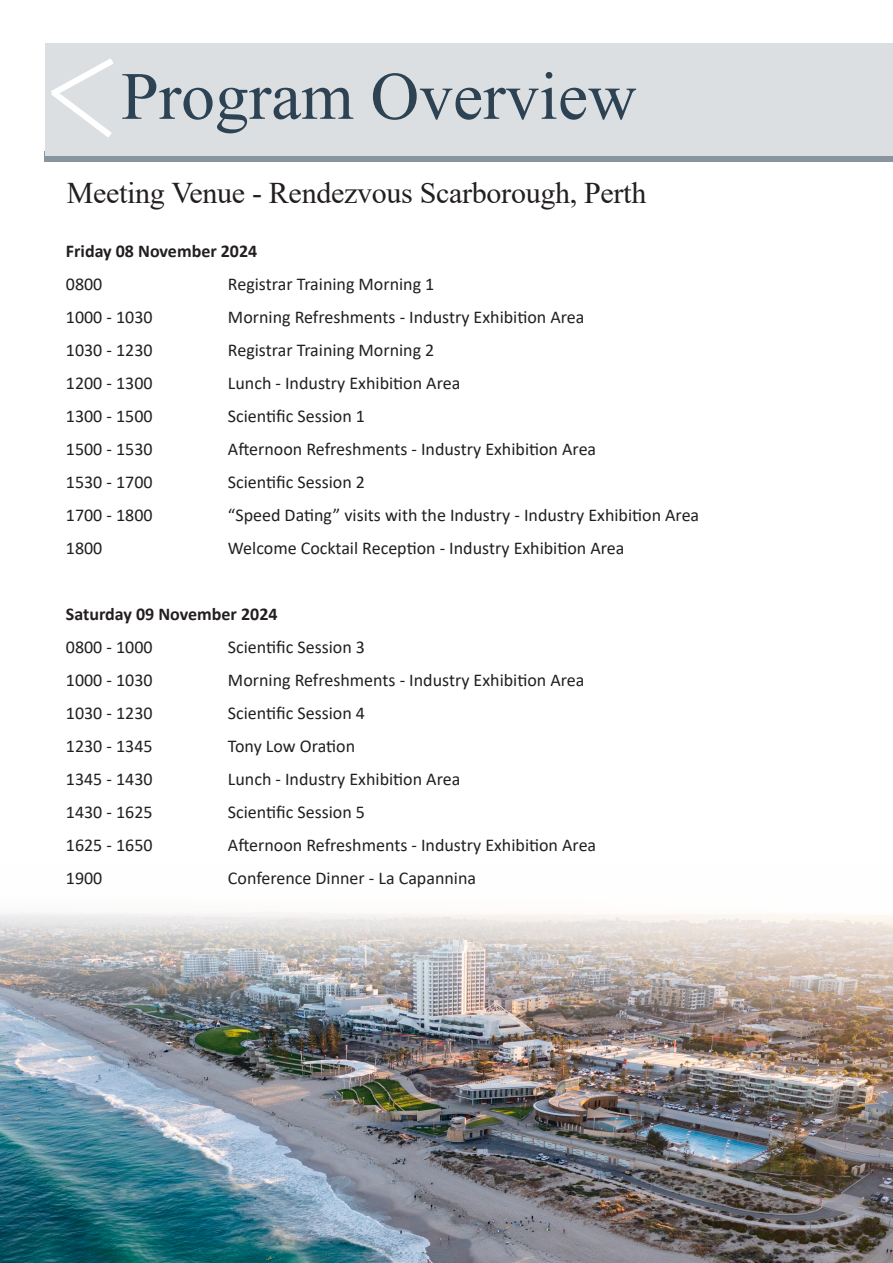
<style>
.page{position:relative;width:893px;height:1263px;background:#fff}
.page>*{position:absolute;margin:0;border:0;box-sizing:border-box;transform-origin:0 0}
.t1{font:67.5px "Times New Roman";color:#2d4253}
.t2{font:30px "Times New Roman";letter-spacing:-.01em;color:#231f20}
.t3{font:18px "Calibri";color:#231f20}
.t4{font:700 18px "Calibri";color:#231f20}
</style>
<div class="page">
<div style="left:45px;top:152px;width:848px;height:10px;background:#88959e"></div>
<div style="left:45px;top:43px;width:848px;height:113px;background:#dbdfe2"></div>
<svg style="left:51px;top:58px;width:63px;height:80px"></svg>
<img style="left:0;top:912px;width:893px;height:351px">
<p class="t1" style="left:121px;top:49px;width:517px">Program Overview</p>
<p class="t2" style="left:67px;top:172px;width:581px">Meeting Venue - Rendezvous Scarborough, Perth</p>
<p class="t4" style="left:66px;top:238px;width:193px">Friday 08 November 2024</p>
<p class="t3" style="left:66px;top:272px;width:38px">0800</p>
<p class="t3" style="left:228px;top:272px;width:208px">Registrar Training Morning 1</p>
<p class="t3" style="left:66px;top:305px;width:88px">1000 - 1030</p>
<p class="t3" style="left:228px;top:305px;width:358px">Morning Refreshments - Industry Exhibition Area</p>
<p class="t3" style="left:66px;top:338px;width:88px">1030 - 1230</p>
<p class="t3" style="left:228px;top:338px;width:208px">Registrar Training Morning 2</p>
<p class="t3" style="left:66px;top:371px;width:88px">1200 - 1300</p>
<p class="t3" style="left:228px;top:371px;width:234px">Lunch - Industry Exhibition Area</p>
<p class="t3" style="left:66px;top:404px;width:88px">1300 - 1500</p>
<p class="t3" style="left:228px;top:404px;width:139px">Scientific Session 1</p>
<p class="t3" style="left:66px;top:437px;width:88px">1500 - 1530</p>
<p class="t3" style="left:228px;top:437px;width:370px">Afternoon Refreshments - Industry Exhibition Area</p>
<p class="t3" style="left:66px;top:470px;width:88px">1530 - 1700</p>
<p class="t3" style="left:228px;top:470px;width:139px">Scientific Session 2</p>
<p class="t3" style="left:66px;top:503px;width:88px">1700 - 1800</p>
<p class="t3" style="left:228px;top:503px;width:473px">“Speed Dating” visits with the Industry - Industry Exhibition Area</p>
<p class="t3" style="left:66px;top:536px;width:38px">1800</p>
<p class="t3" style="left:228px;top:536px;width:398px">Welcome Cocktail Reception - Industry Exhibition Area</p>
<p class="t4" style="left:66px;top:601px;width:213px">Saturday 09 November 2024</p>
<p class="t3" style="left:66px;top:635px;width:88px">0800 - 1000</p>
<p class="t3" style="left:228px;top:635px;width:139px">Scientific Session 3</p>
<p class="t3" style="left:66px;top:668px;width:88px">1000 - 1030</p>
<p class="t3" style="left:228px;top:668px;width:358px">Morning Refreshments - Industry Exhibition Area</p>
<p class="t3" style="left:66px;top:701px;width:88px">1030 - 1230</p>
<p class="t3" style="left:228px;top:701px;width:139px">Scientific Session 4</p>
<p class="t3" style="left:66px;top:734px;width:88px">1230 - 1345</p>
<p class="t3" style="left:228px;top:734px;width:129px">Tony Low Oration</p>
<p class="t3" style="left:66px;top:767px;width:88px">1345 - 1430</p>
<p class="t3" style="left:228px;top:767px;width:234px">Lunch - Industry Exhibition Area</p>
<p class="t3" style="left:66px;top:800px;width:88px">1430 - 1625</p>
<p class="t3" style="left:228px;top:800px;width:139px">Scientific Session 5</p>
<p class="t3" style="left:66px;top:833px;width:88px">1625 - 1650</p>
<p class="t3" style="left:228px;top:833px;width:370px">Afternoon Refreshments - Industry Exhibition Area</p>
<p class="t3" style="left:66px;top:866px;width:38px">1900</p>
<p class="t3" style="left:228px;top:866px;width:250px">Conference Dinner - La Capannina</p>
</div>
